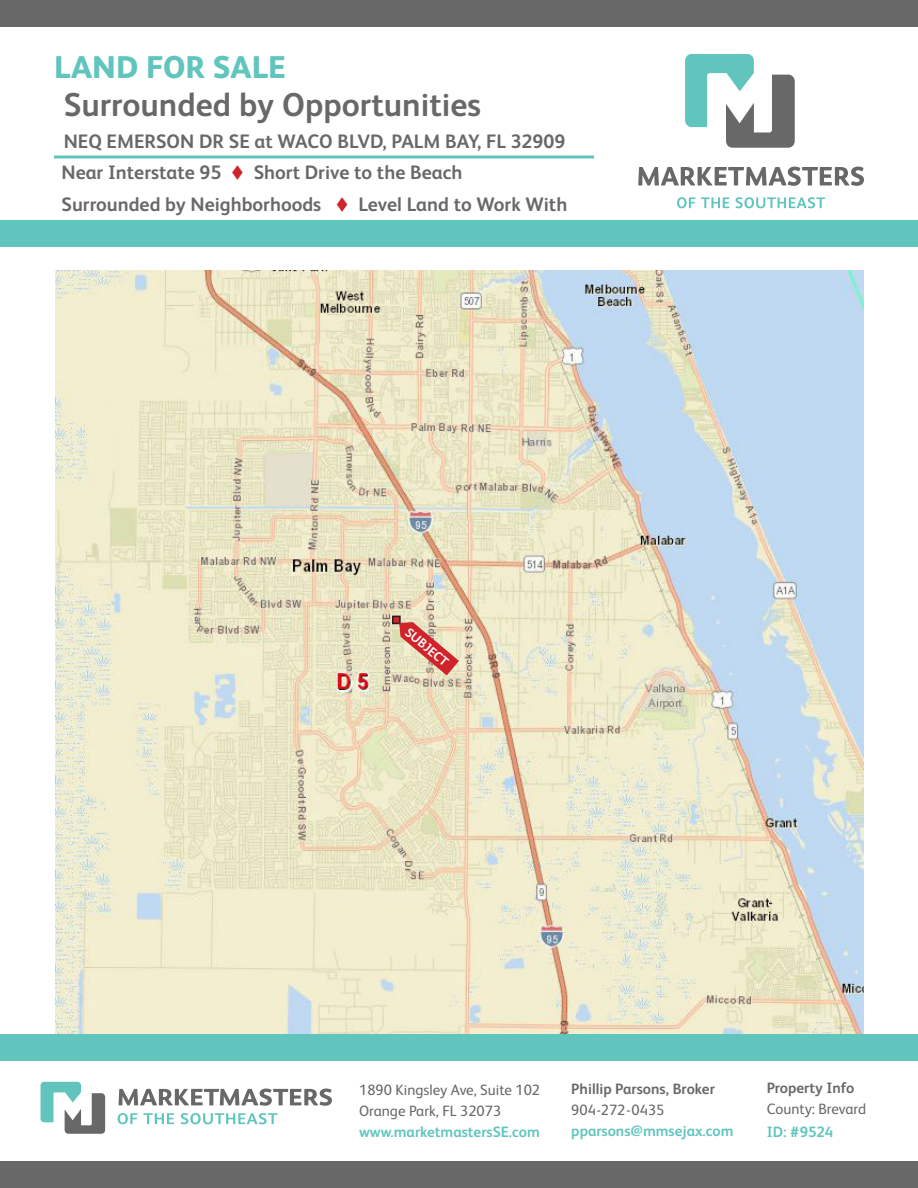
<style>
.page{position:relative;width:918px;height:1188px;background:#fff}
.page>*{position:absolute;margin:0;border:0;box-sizing:border-box;transform-origin:0 0}
.t1{font:700 33px "FS Albert Pro";color:#686868}
.t2{font:800 31.5px "FS Albert Pro";color:#61c5be}
.t3{font:700 19.5px "FS Albert Pro";color:#686868}
.t4{font:15px "FS Albert Pro";color:#686868}
.t5{font:700 15px "FS Albert Pro";color:#61c5be}
.t6{font:700 15px "FS Albert Pro";color:#686868}
.t7{font:700 12.9px "FS Albert Pro";color:#fff}
.s1{color:#d1232a}
</style>
<div class="page">
<img style="left:55px;top:270px;width:809px;height:764px">
<div style="left:393px;top:616px;width:7px;height:7px;background:#d1232a"></div>
<div style="left:392px;top:616px;width:9px;height:8px;border:2px solid #231f20"></div>
<svg style="left:399px;top:622px;width:60px;height:53px;background:#de9686"></svg>
<div style="left:0;top:0;width:918px;height:27px;background:#686868"></div>
<svg style="left:638px;top:167px;width:226px;height:19px"></svg>
<svg style="left:677px;top:197px;width:52px;height:11px"></svg>
<svg style="left:736px;top:197px;width:89px;height:11px"></svg>
<svg style="left:685px;top:54px;width:110px;height:94px"></svg>
<hr style="left:54px;top:156px;width:540px;height:3px;background:#61c5be">
<div style="left:0;top:220px;width:918px;height:27px;background:#61c5be"></div>
<div style="left:0;top:1161px;width:918px;height:27px;background:#686868"></div>
<div style="left:0;top:1034px;width:918px;height:27px;background:#61c5be"></div>
<svg style="left:119px;top:1089px;width:213px;height:17px"></svg>
<svg style="left:118px;top:1113px;width:56px;height:11px"></svg>
<svg style="left:181px;top:1113px;width:97px;height:11px"></svg>
<svg style="left:41px;top:1082px;width:64px;height:52px"></svg>
<p class="t2" style="left:54px;top:43px;width:233px">LAND FOR SALE</p>
<p class="t1" style="left:64px;top:82px;width:419px">Surrounded by Opportunities</p>
<p class="t3" style="left:64px;top:127px;width:503px">NEQ EMERSON DR SE at WACO BLVD, PALM BAY, FL 32909</p>
<p class="t3" style="left:62px;top:159px;width:402px">Near Interstate 95 <span class="s1">▼</span> Short Drive to the Beach</p>
<p class="t3" style="left:62px;top:190px;width:507px">Surrounded by Neighborhoods <span class="s1">▼</span> Level Land to Work With</p>
<p class="t7" style="left:413px;top:624px;width:53px;rotate:40deg">SUBJECT</p>
<p class="t4" style="left:359px;top:1080px;width:183px">1890 Kingsley Ave, Suite 102</p>
<p class="t4" style="left:359px;top:1101px;width:144px">Orange Park, FL 32073</p>
<p class="t5" style="left:359px;top:1122px;width:182px">www.marketmastersSE.com</p>
<p class="t6" style="left:571px;top:1079px;width:145px">Phillip Parsons, Broker</p>
<p class="t4" style="left:571px;top:1100px;width:95px">904-272-0435</p>
<p class="t5" style="left:571px;top:1121px;width:164px">pparsons@mmsejax.com</p>
<p class="t6" style="left:767px;top:1078px;width:89px">Property Info</p>
<p class="t4" style="left:767px;top:1099px;width:101px">County: Brevard</p>
<p class="t5" style="left:767px;top:1121px;width:68px">ID: #9524</p>
</div>
